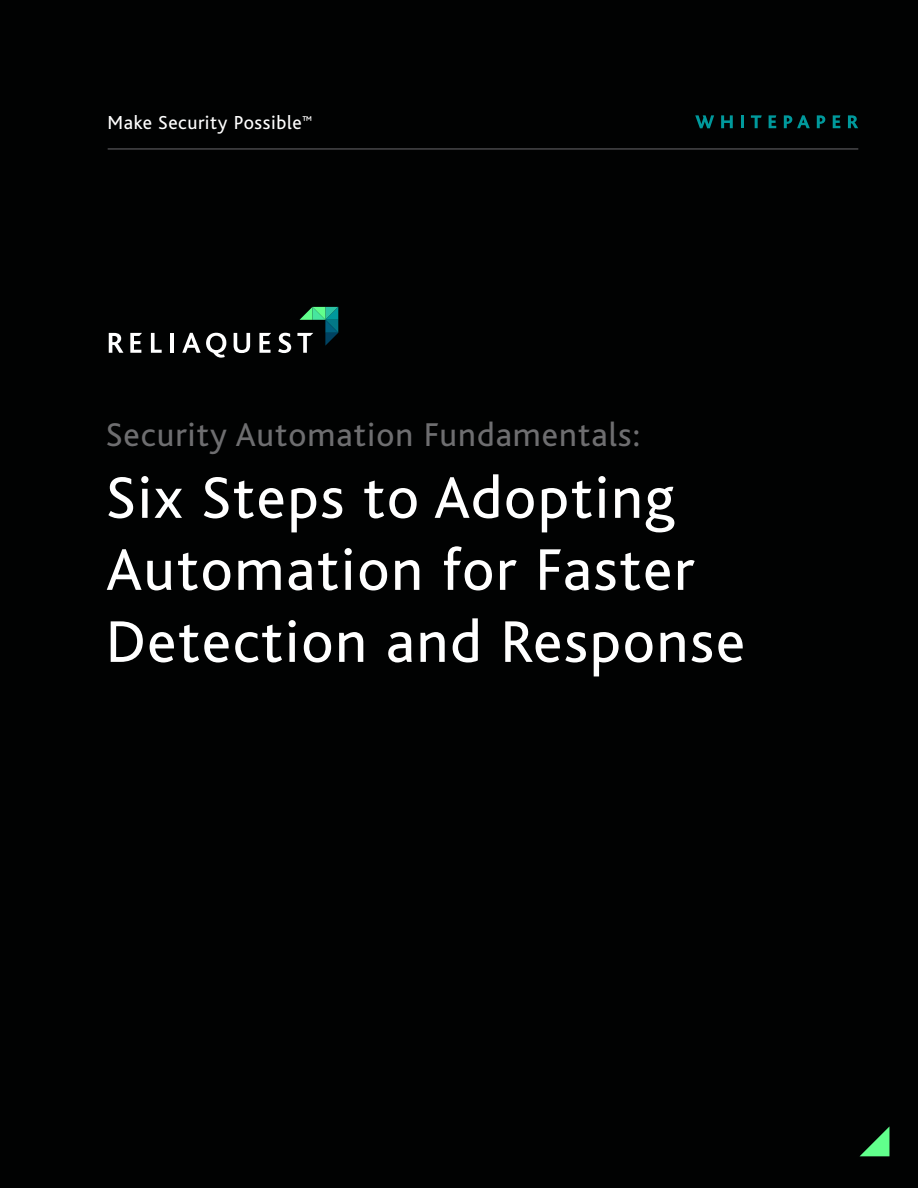
<style>
.page{position:relative;width:918px;height:1188px;background:#010202}
.page>*{position:absolute;margin:0;border:0;box-sizing:border-box;transform-origin:0 0}
.t1{font:61.5px/72px "Bliss";letter-spacing:.03em;color:#fff}
.t2{font:34.5px "Bliss";letter-spacing:.03em;color:#6e6e70}
.t3{font:19.8px "Bliss";letter-spacing:.03em;color:#fff}
</style>
<div class="page">
<svg style="left:860px;top:1127px;width:29px;height:29px"></svg>
<hr style="left:108px;top:148px;width:750px;height:2px;background:#47474a">
<svg style="left:109px;top:333px;width:14px;height:20px"></svg>
<svg style="left:151px;top:333px;width:11px;height:20px"></svg>
<hr style="left:170px;top:333px;width:4px;height:20px;background:#fff">
<svg style="left:182px;top:333px;width:44px;height:25px"></svg>
<svg style="left:234px;top:333px;width:16px;height:20px"></svg>
<svg style="left:259px;top:333px;width:12px;height:20px"></svg>
<svg style="left:130px;top:333px;width:12px;height:20px"></svg>
<svg style="left:278px;top:333px;width:13px;height:20px"></svg>
<svg style="left:297px;top:307px;width:41px;height:46px"></svg>
<svg style="left:695px;top:115px;width:19px;height:13px"></svg>
<svg style="left:721px;top:115px;width:12px;height:13px"></svg>
<svg style="left:741px;top:115px;width:3px;height:13px"></svg>
<svg style="left:751px;top:115px;width:11px;height:13px"></svg>
<svg style="left:769px;top:115px;width:7px;height:13px"></svg>
<svg style="left:784px;top:115px;width:26px;height:13px"></svg>
<svg style="left:817px;top:115px;width:8px;height:13px"></svg>
<svg style="left:833px;top:115px;width:7px;height:13px"></svg>
<svg style="left:848px;top:115px;width:10px;height:13px"></svg>
<p class="t3" style="left:108px;top:112px;width:206px">Make Security Possible<sup>™</sup></p>
<p class="t2" style="left:106px;top:416px;width:536px">Security Automation Fundamentals:</p>
<p class="t1" style="left:106px;top:463px;width:641px">Six Steps to Adopting<br>Automation for Faster<br>Detection and Response</p>
</div>
